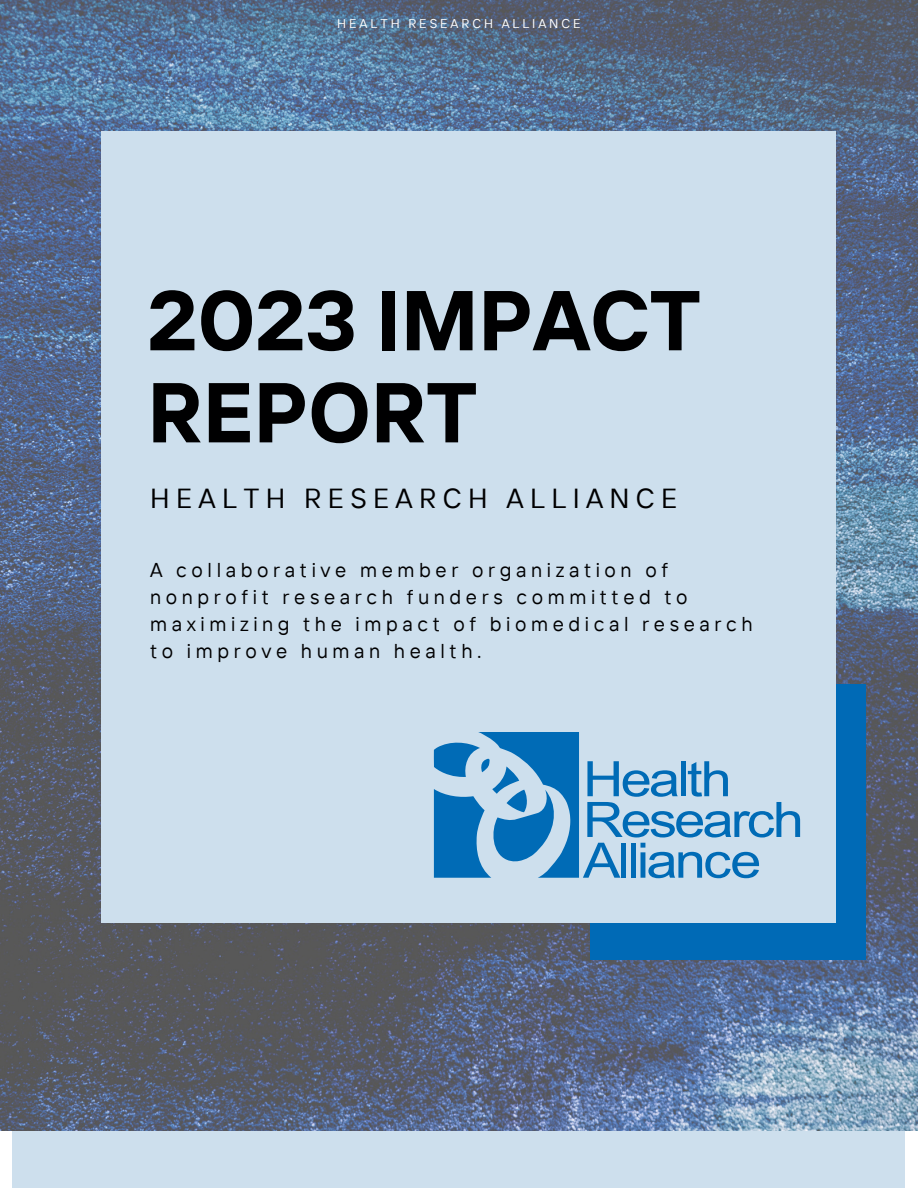
<style>
.page{position:relative;width:918px;height:1188px;background:#fff}
.page>*{position:absolute;margin:0;border:0;box-sizing:border-box;transform-origin:0 0}
.t1{font:700 84.6px/92.1px "TT Interphases";color:#000001}
.t2{font:27.45px "TT Interphases";letter-spacing:.23em;color:#000001}
.t3{font:19.95px/27px "TT Interphases";letter-spacing:.23em;color:#000001}
.t4{font:12.75px "TT Interphases";letter-spacing:.23em;color:#fff}
</style>
<div class="page">
<img style="left:0;top:0;width:918px;height:1131px">
<div style="left:590px;top:684px;width:275px;height:275px;background:#006ab6"></div>
<div style="left:102px;top:131px;width:734px;height:792px;background:#cddfed"></div>
<div style="left:13px;top:1131px;width:892px;height:57px;background:#cddfed"></div>
<svg style="left:434px;top:732px;width:366px;height:146px"></svg>
<p class="t4" style="left:337px;top:15px;width:245px">HEALTH RESEARCH ALLIANCE</p>
<p class="t1" style="left:147px;top:273px;width:555px">2023 IMPACT<br>REPORT</p>
<p class="t2" style="left:150px;top:481px;width:529px">HEALTH RESEARCH ALLIANCE</p>
<p class="t3" style="left:150px;top:556px;width:604px">A collaborative member organization of nonprofit research funders committed to maximizing the impact of biomedical research to improve human health.</p>
</div>
